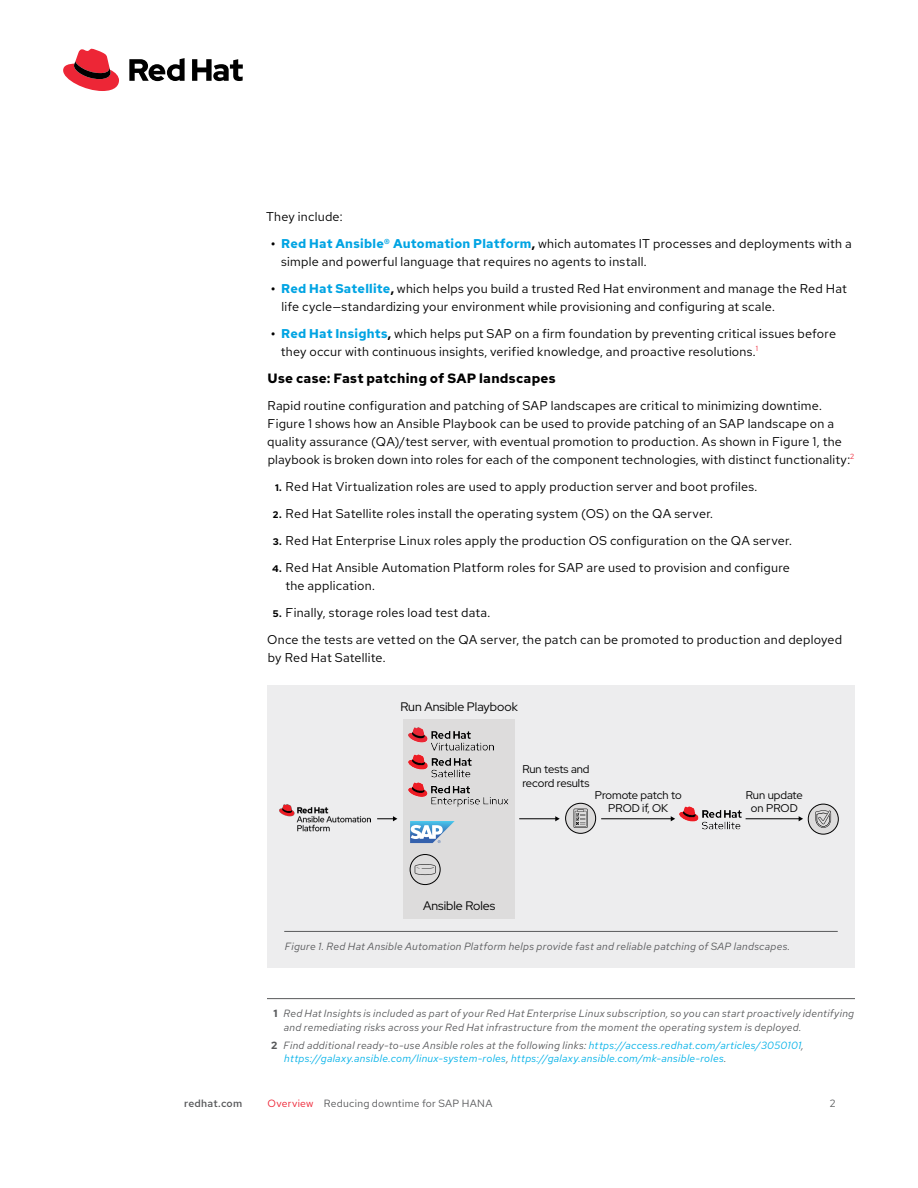
<style>
.page{position:relative;width:918px;height:1188px;background:#fff}
.page>*{position:absolute;margin:0;border:0;box-sizing:border-box;transform-origin:0 0}
.Main_-_Subhead_3{font:700 13.5px "Red Hat Text";letter-spacing:.015em;color:#000}
.Main_-_Body{font:12.75px/18px "Red Hat Text";letter-spacing:.015em;color:#000}
.t1{font:12.3px "Red Hat Display";color:#000}
.t2{font:11.25px/13.5px "Red Hat Display";color:#000;text-align:center}
.Main_-_Footnote{font:italic 10.5px/13.5px "Red Hat Text";letter-spacing:.025em;color:#58595b}
.Main_-_Footnote__add{font:italic 10.5px/13.5px "Red Hat Text";letter-spacing:.025em;color:#00b1e8}
.Main_-_Image_Caption{font:italic 10.5px "Red Hat Text";letter-spacing:.025em;color:#58595b}
.Footer_-_Running_Foo{font:10.5px "Red Hat Text";letter-spacing:.025em;color:#58595b}
.Footer_-_URL__Page{font:500 10.5px "Red Hat Text";letter-spacing:.025em;color:#58595b}
.s1{font-weight:700}
.s2{font-weight:700;color:#00a4e3}
.s3{font-weight:700;font-size:9.6px}
.s4{font-weight:700;font-style:normal}
.s5{font-weight:700;font-style:normal;color:#58595b}
.s6{color:#58595b}
.s7{color:#ee2435}
</style>
<div class="page">
<div style="left:267px;top:685px;width:588px;height:283px;background:#ededee"></div>
<hr style="left:267px;top:998px;width:588px;height:1px;background:#58595b">
<hr style="left:284px;top:931px;width:554px;height:1px;background:#58595b">
<svg style="left:808px;top:804px;width:30px;height:30px"></svg>
<div style="left:808px;top:804px;width:31px;height:30px;border:1px solid #000;border-radius:50%"></div>
<svg style="left:816px;top:810px;width:15px;height:18px"></svg>
<svg style="left:566px;top:803px;width:30px;height:30px"></svg>
<div style="left:565px;top:803px;width:31px;height:31px;border:1px solid #000;border-radius:50%"></div>
<svg style="left:574px;top:809px;width:14px;height:19px"></svg>
<div style="left:404px;top:720px;width:111px;height:199px;background:#dddcdc"></div>
<hr style="left:746px;top:818px;width:53px;height:1px;background:#000">
<svg style="left:799px;top:816px;width:4px;height:5px"></svg>
<svg style="left:410px;top:821px;width:45px;height:22px"></svg>
<div style="left:410px;top:854px;width:30px;height:31px;border:1px solid #000;border-radius:50%"></div>
<svg style="left:415px;top:864px;width:21px;height:11px"></svg>
<hr style="left:601px;top:818px;width:71px;height:1px;background:#000">
<svg style="left:671px;top:816px;width:4px;height:5px"></svg>
<hr style="left:519px;top:818px;width:37px;height:1px;background:#000">
<svg style="left:555px;top:816px;width:5px;height:5px"></svg>
<svg style="left:377px;top:816px;width:20px;height:5px"></svg>
<img style="left:409px;top:755px;width:62px;height:23px">
<img style="left:409px;top:728px;width:84px;height:23px">
<img style="left:409px;top:782px;width:100px;height:25px">
<img style="left:679px;top:806px;width:63px;height:24px">
<img style="left:280px;top:805px;width:91px;height:27px">
<svg style="left:63px;top:49px;width:56px;height:42px"></svg>
<svg style="left:129px;top:58px;width:114px;height:23px"></svg>
<p class="Main_-_Body" style="left:266px;top:207px;width:78px">They include:</p>
<p class="Main_-_Body" style="left:281px;top:234px;width:572px;text-indent:-10px"><span class="s1">•</span> <span class="s2">Red Hat Ansible® Automation Platform</span><span class="s1">,</span> which automates IT processes and deployments with a simple and powerful language that requires no agents to install.</p>
<p class="Main_-_Body" style="left:281px;top:279px;width:567px;text-indent:-11px"><span class="s1">•</span> <span class="s2">Red Hat Satellite</span><span class="s1">,</span> which helps you build a trusted Red Hat environment and manage the Red Hat life cycle—standardizing your environment while provisioning and configuring at scale.</p>
<p class="Main_-_Body" style="left:281px;top:324px;width:557px;text-indent:-10px"><span class="s1">•</span> <span class="s2">Red Hat Insights</span><span class="s1">,</span> which helps put SAP on a firm foundation by preventing critical issues before they occur with continuous insights, verified knowledge, and proactive resolutions.<sup>1</sup></p>
<p class="Main_-_Subhead_3" style="left:268px;top:369px;width:290px">Use case: Fast patching of SAP landscapes</p>
<p class="Main_-_Body" style="left:267px;top:396px;width:589px">Rapid routine configuration and patching of SAP landscapes are critical to minimizing downtime.<br>Figure 1 shows how an Ansible Playbook can be used to provide patching of an SAP landscape on a quality assurance (QA)/test server, with eventual promotion to production. As shown in Figure 1, the playbook is broken down into roles for each of the component technologies, with distinct functionality:<sup>2</sup></p>
<p class="Main_-_Body" style="left:275px;top:477px;width:484px"><span class="s3">1.</span> Red Hat Virtualization roles are used to apply production server and boot profiles.</p>
<p class="Main_-_Body" style="left:273px;top:504px;width:442px"><span class="s3">2.</span> Red Hat Satellite roles install the operating system (OS) on the QA server.</p>
<p class="Main_-_Body" style="left:273px;top:531px;width:521px"><span class="s3">3.</span> Red Hat Enterprise Linux roles apply the production OS configuration on the QA server.</p>
<p class="Main_-_Body" style="left:285px;top:558px;width:506px;text-indent:-13px"><span class="s3">4.</span> Red Hat Ansible Automation Platform roles for SAP are used to provision and configure the application.</p>
<p class="Main_-_Body" style="left:273px;top:603px;width:219px"><span class="s3">5.</span> Finally, storage roles load test data.</p>
<p class="Main_-_Body" style="left:267px;top:630px;width:577px">Once the tests are vetted on the QA server, the patch can be promoted to production and deployed by Red Hat Satellite.</p>
<p class="t1" style="left:400px;top:698px;width:119px">Run Ansible Playbook</p>
<p class="t2" style="left:522px;top:762px;width:69px;text-align:left">Run tests and record results</p>
<p class="t1" style="left:423px;top:898px;width:74px">Ansible Roles</p>
<p class="t2" style="left:595px;top:788px;width:88px">Promote patch to<br>PROD if, OK</p>
<p class="t2" style="left:746px;top:788px;width:59px">Run update on PROD</p>
<p class="Main_-_Image_Caption" style="left:285px;top:939px;width:507px">Figure 1. Red Hat Ansible Automation Platform helps provide fast and reliable patching of SAP landscapes.</p>
<p class="Main_-_Footnote" style="left:284px;top:1006px;width:572px;text-indent:-10px"><span class="s4">1</span> Red Hat Insights is included as part of your Red Hat Enterprise Linux subscription, so you can start proactively identifying and remediating risks across your Red Hat infrastructure from the moment the operating system is deployed.</p>
<p class="Main_-_Footnote__add" style="left:284px;top:1038px;width:521px;text-indent:-13px"><span class="s5">2</span> <span class="s6">Find additional ready-to-use Ansible roles at the following links:</span> https://access.redhat.com/articles/3050101<span class="s6">, </span>https://galaxy.ansible.com/linux-system-roles<span class="s6">,</span> https://galaxy.ansible.com/mk-ansible-roles<span class="s6">.</span></p>
<p class="Footer_-_URL__Page" style="left:184px;top:1096px;width:60px">redhat.com</p>
<p class="Footer_-_Running_Foo" style="left:268px;top:1096px;width:226px"><span class="s7">Overview</span> Reducing downtime for SAP HANA</p>
<p class="Footer_-_Running_Foo" style="left:830px;top:1096px;width:7px">2</p>
</div>
